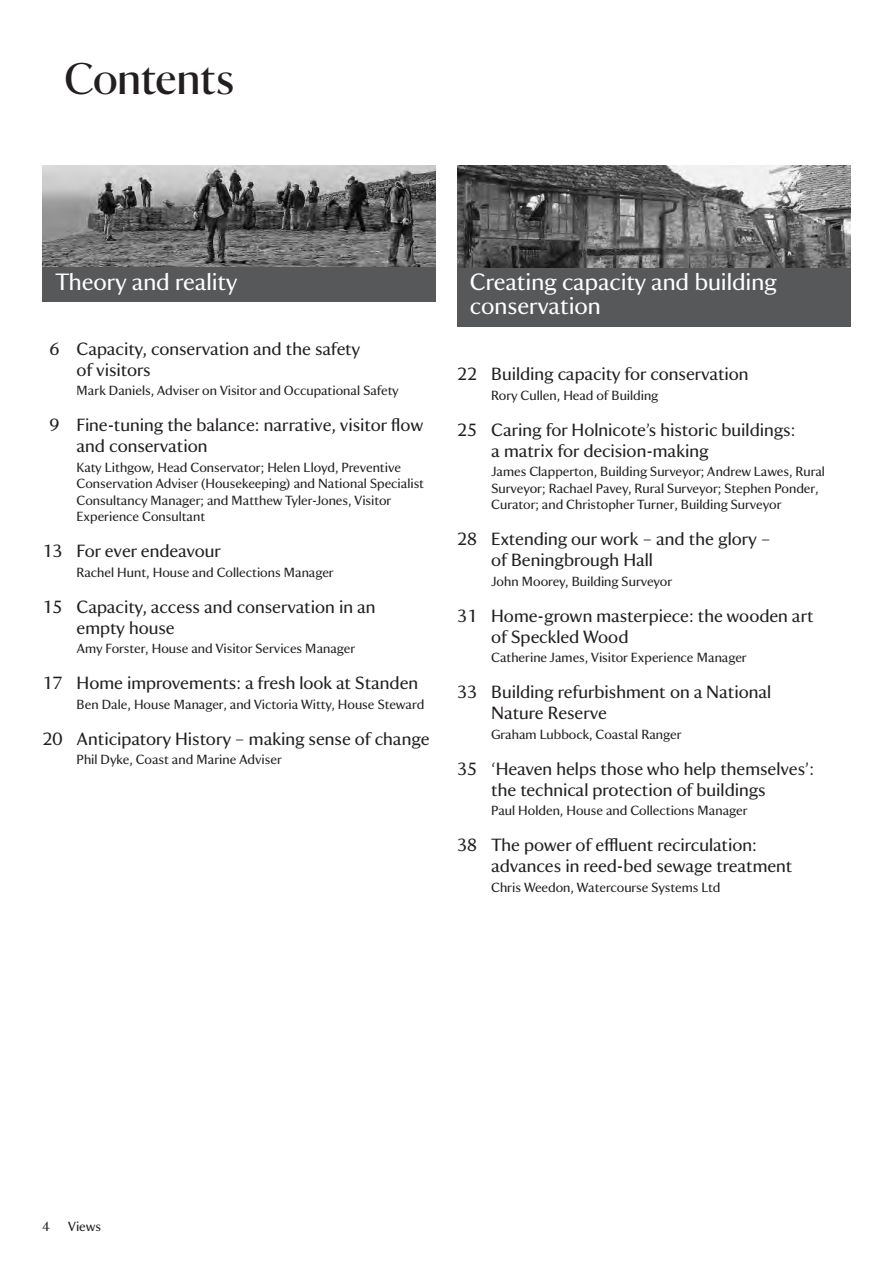
<style>
.page{position:relative;width:893px;height:1263px;background:#fff}
.page>*{position:absolute;margin:0;border:0;box-sizing:border-box;transform-origin:0 0}
.t1{font:45px "National Trust Display";color:#231f20}
.t2{font:24px/24px "National Trust";color:#fff}
.t3{font:18px/21px "National Trust";color:#231f20}
.t4{font:13.5px/16.5px "National Trust";color:#231f20}
</style>
<div class="page">
<img style="left:457px;top:166px;width:393px;height:102px">
<div style="left:457px;top:268px;width:393px;height:58px;background:#57585a"></div>
<img style="left:43px;top:166px;width:393px;height:102px">
<div style="left:43px;top:268px;width:393px;height:34px;background:#57585a"></div>
<h1 class="t1" style="left:64px;top:62px;width:172px">Contents</h1>
<h2 class="t2" style="left:55px;top:272px;width:184px">Theory and reality</h2>
<h3 class="t3" style="left:77px;top:340px;width:285px;text-indent:-27px">6 Capacity, conservation and the safety of visitors</h3>
<p class="t4" style="left:77px;top:384px;width:324px">Mark Daniels, Adviser on Visitor and Occupational Safety</p>
<h3 class="t3" style="left:77px;top:416px;width:348px;text-indent:-27px">9 Fine-tuning the balance: narrative, visitor flow and conservation</h3>
<p class="t4" style="left:77px;top:460px;width:349px">Katy Lithgow, Head Conservator; Helen Lloyd, Preventive Conservation Adviser (Housekeeping) and National Specialist Consultancy Manager; and Matthew Tyler-Jones, Visitor Experience Consultant</p>
<h3 class="t3" style="left:43px;top:542px;width:180px">13 For ever endeavour</h3>
<p class="t4" style="left:77px;top:565px;width:259px">Rachel Hunt, House and Collections Manager</p>
<h3 class="t3" style="left:77px;top:598px;width:300px;text-indent:-34px">15 Capacity, access and conservation in an empty house</h3>
<p class="t4" style="left:77px;top:642px;width:280px">Amy Forster, House and Visitor Services Manager</p>
<h3 class="t3" style="left:43px;top:674px;width:377px">17 Home improvements: a fresh look at Standen</h3>
<p class="t4" style="left:77px;top:697px;width:349px">Ben Dale, House Manager, and Victoria Witty, House Steward</p>
<h3 class="t3" style="left:43px;top:730px;width:388px">20 Anticipatory History – making sense of change</h3>
<p class="t4" style="left:77px;top:753px;width:207px">Phil Dyke, Coast and Marine Adviser</p>
<h2 class="t2" style="left:470px;top:272px;width:309px">Creating capacity and building conservation</h2>
<h3 class="t3" style="left:457px;top:365px;width:293px">22 Building capacity for conservation</h3>
<p class="t4" style="left:491px;top:388px;width:169px">Rory Cullen, Head of Building</p>
<h3 class="t3" style="left:491px;top:421px;width:306px;text-indent:-34px">25 Caring for Holnicote’s historic buildings: a matrix for decision-making</h3>
<p class="t4" style="left:491px;top:465px;width:335px">James Clapperton, Building Surveyor; Andrew Lawes, Rural<br>Surveyor; Rachael Pavey, Rural Surveyor; Stephen Ponder,<br>Curator; and Christopher Turner, Building Surveyor</p>
<h3 class="t3" style="left:491px;top:530px;width:281px;text-indent:-34px">28 Extending our work – and the glory – of Beningbrough Hall</h3>
<p class="t4" style="left:491px;top:574px;width:183px">John Moorey, Building Surveyor</p>
<h3 class="t3" style="left:491px;top:607px;width:324px;text-indent:-34px">31 Home-grown masterpiece: the wooden art of Speckled Wood</h3>
<p class="t4" style="left:491px;top:651px;width:257px">Catherine James, Visitor Experience Manager</p>
<h3 class="t3" style="left:491px;top:683px;width:282px;text-indent:-34px">33 Building refurbishment on a National<br>Nature Reserve</h3>
<p class="t4" style="left:491px;top:727px;width:192px">Graham Lubbock, Coastal Ranger</p>
<h3 class="t3" style="left:491px;top:760px;width:324px;text-indent:-34px">35 ‘Heaven helps those who help themselves’: the technical protection of buildings</h3>
<p class="t4" style="left:491px;top:804px;width:258px">Paul Holden, House and Collections Manager</p>
<h3 class="t3" style="left:491px;top:836px;width:303px;text-indent:-34px">38 The power of effluent recirculation: advances in reed-bed sewage treatment</h3>
<p class="t4" style="left:491px;top:880px;width:231px">Chris Weedon, Watercourse Systems Ltd</p>
<p class="t4" style="left:43px;top:1219px;width:9px">4</p>
<p class="t4" style="left:68px;top:1219px;width:34px">Views</p>
</div>
